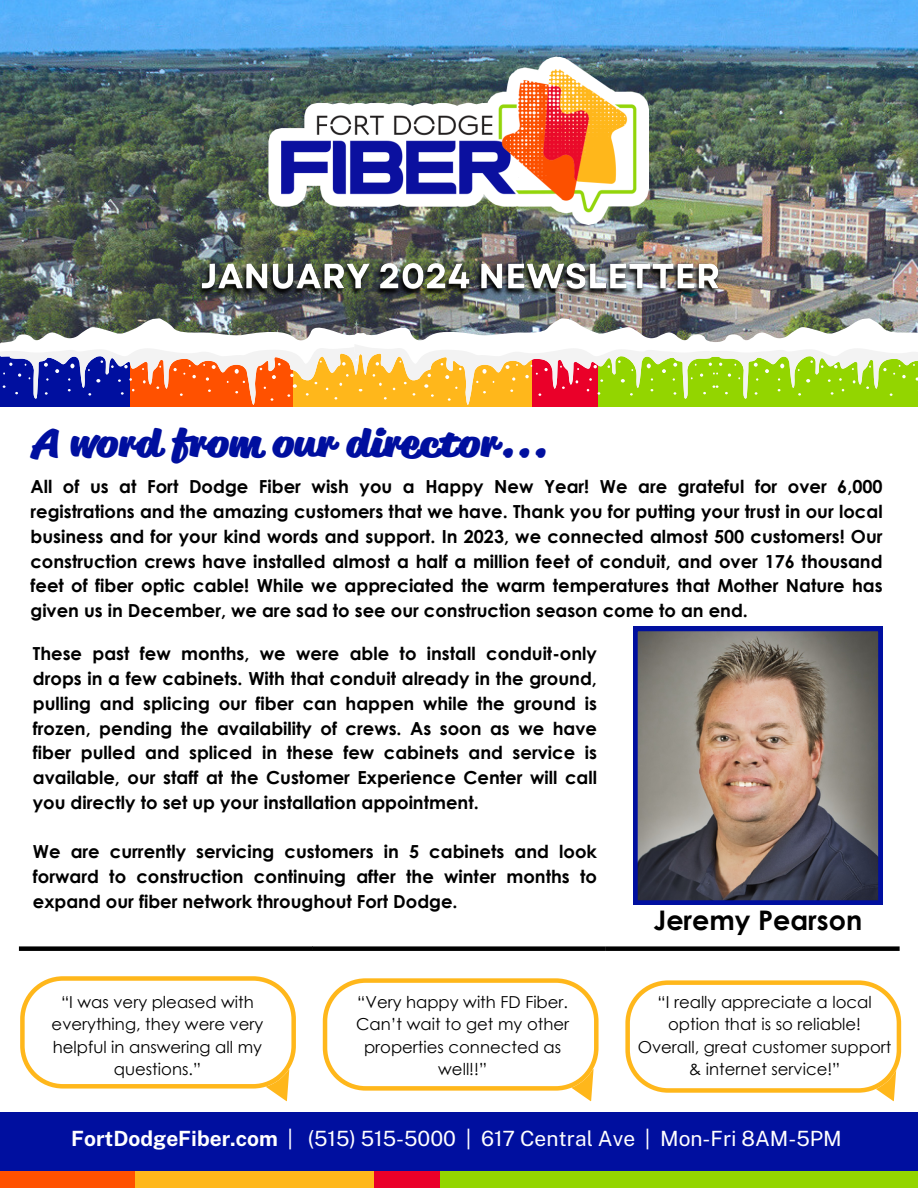
<style>
.page{position:relative;width:918px;height:1188px;background:#fff}
.page>*{position:absolute;margin:0;border:0;box-sizing:border-box;transform-origin:0 0}
.t1{font:900 37.5px "Reklame Script";color:#000f9f}
.t2{font:700 27px "Century Gothic";color:#000}
.t3{font:21px "Public Sans";color:#fff}
.t4{font:700 18px/24.8px "Century Gothic";color:#000;text-align:justify}
.t5{font:16.5px/22.5px "Century Gothic";color:#000;text-align:center}
.s1{font-weight:700}
</style>
<div class="page">
<img style="left:0;top:0;width:918px;height:318px">
<img style="left:268px;top:56px;width:383px;height:170px">
<div style="left:0;top:1162px;width:206px;height:26px;background:#ff5100"></div>
<div style="left:135px;top:1162px;width:305px;height:26px;background:#ffb71b"></div>
<div style="left:374px;top:1162px;width:82px;height:26px;background:#ea0029"></div>
<div style="left:440px;top:1162px;width:478px;height:26px;background:#93d500"></div>
<div style="left:0;top:1112px;width:918px;height:58px;background:#000f9f"></div>
<svg style="left:0;top:318px;width:918px;height:87px"></svg>
<svg style="left:633px;top:627px;width:250px;height:278px;background:#7d7173"></svg>
<svg style="left:323px;top:978px;width:276px;height:123px"></svg>
<svg style="left:20px;top:976px;width:276px;height:125px"></svg>
<svg style="left:625px;top:980px;width:276px;height:121px"></svg>
<div style="left:312px;top:946px;width:294px;height:5px;background:#000"></div>
<div style="left:606px;top:946px;width:294px;height:5px;background:#000"></div>
<div style="left:19px;top:946px;width:294px;height:5px;background:#000"></div>
<img style="left:191px;top:250px;width:538px;height:53px">
<p class="t1" style="left:33px;top:420px;width:516px">A word from our director...</p>
<p class="t4" style="left:30px;top:474px;width:854px">All of us at Fort Dodge Fiber wish you a Happy New Year! We are grateful for over 6,000 registrations and the amazing customers that we have. Thank you for putting your trust in our local business and for your kind words and support. In 2023, we connected almost 500 customers! Our construction crews have installed almost a half a million feet of conduit, and over 176 thousand feet of fiber optic cable! While we appreciated the warm temperatures that Mother Nature has given us in December, we are sad to see our construction season come to an end.</p>
<p class="t4" style="left:33px;top:641px;width:566px">These past few months, we were able to install conduit-only drops in a few cabinets. With that conduit already in the ground, pulling and splicing our fiber can happen while the ground is frozen, pending the availability of crews. As soon as we have fiber pulled and spliced in these few cabinets and service is available, our staff at the Customer Experience Center will call you directly to set up your installation appointment.</p>
<p class="t4" style="left:33px;top:839px;width:566px">We are currently servicing customers in 5 cabinets and look forward to construction continuing after the winter months to expand our fiber network throughout Fort Dodge.</p>
<p class="t2" style="left:653px;top:903px;width:210px">Jeremy Pearson</p>
<p class="t5" style="left:52px;top:990px;width:213px">“I was very pleased with everything, they were very helpful in answering all my questions.”</p>
<p class="t5" style="left:356px;top:990px;width:214px">“Very happy with FD Fiber.<br>Can’t wait to get my other properties connected as well!!”</p>
<p class="t5" style="left:657px;top:990px;width:216px">“I really appreciate a local option that is so reliable!</p>
<p class="t5" style="left:638px;top:1035px;width:255px">Overall, great customer support &amp; internet service!”</p>
<p class="t3" style="left:71px;top:1126px;width:772px"><span class="s1">FortDodgeFiber.com</span> | (515) 515-5000 | 617 Central Ave | Mon-Fri 8AM-5PM</p>
</div>
